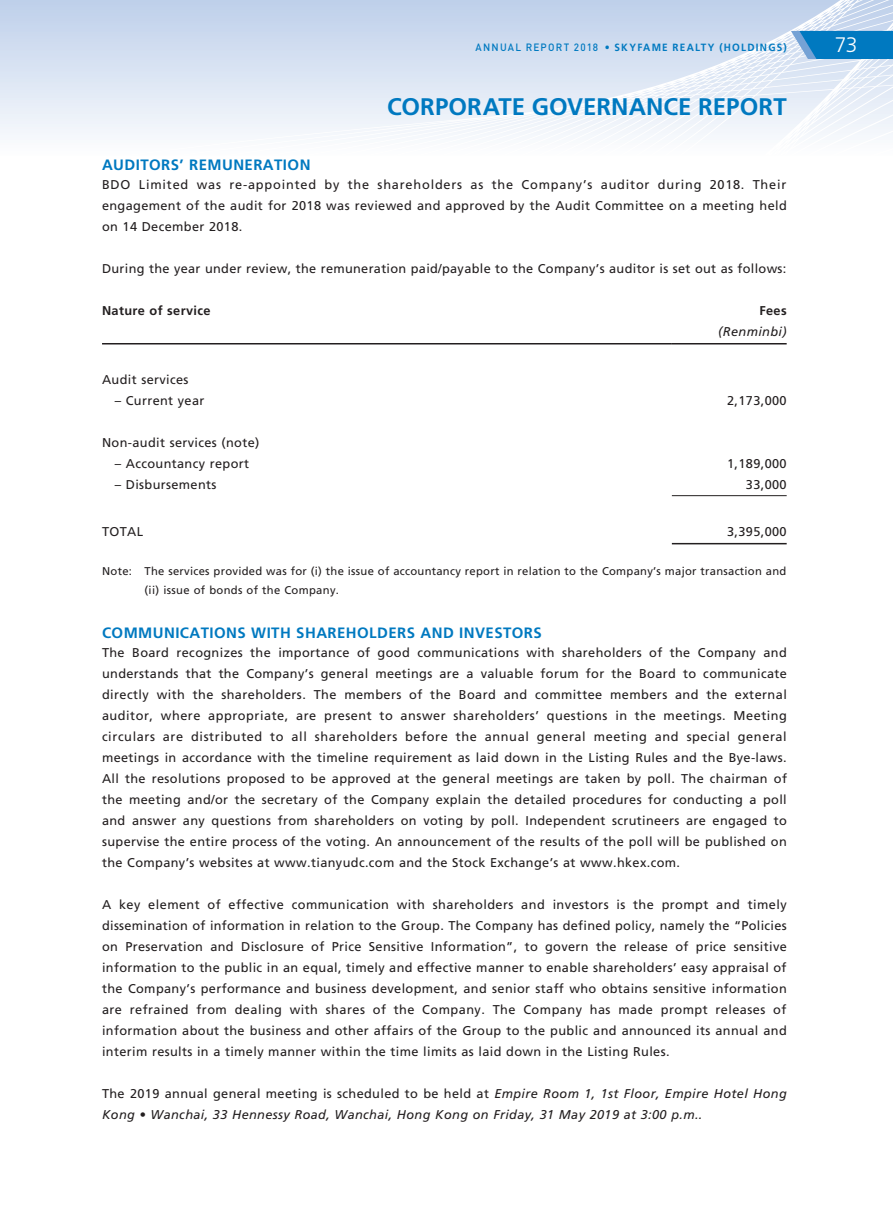
<style>
.page{position:relative;width:893px;height:1212px;background:#fff}
.page>*{position:absolute;margin:0;border:0;box-sizing:border-box;transform-origin:0 0}
.t1{font:700 24px "Frutiger LT Std";color:#0079c0}
.t2{font:300 21px "Frutiger LT Std";color:#fff}
.t3{font:700 15px "Frutiger LT Std";letter-spacing:.03em;color:#0079c0}
.t4{font:12.75px/21px "Frutiger LT Std";letter-spacing:.03em;color:#231f20;text-align:justify}
.t5{font:italic 12.75px/21px "Frutiger LT Std";letter-spacing:.03em;color:#231f20}
.t6{font:700 12.75px "Frutiger LT Std";letter-spacing:.03em;color:#231f20}
.t7{font:11.25px/19.5px "Frutiger LT Std";letter-spacing:.025em;color:#231f20}
.t8{font:700 10.5px "Frutiger LT Std";letter-spacing:.125em;color:#0079c0;scale:.95 1}
.s1{font-family:"DIN Pro";font-weight:500}
.s2{font-weight:300}
.s3{font-style:normal}
</style>
<div class="page">
<svg style="left:0;top:0;width:693px;height:135px;background:#d9e3f2"></svg>
<svg style="left:693px;top:0;width:200px;height:135px"></svg>
<hr style="left:102px;top:343px;width:570px;height:1px;background:#231f20">
<hr style="left:672px;top:343px;width:115px;height:1px;background:#231f20">
<hr style="left:672px;top:495px;width:115px;height:1px;background:#231f20">
<hr style="left:672px;top:543px;width:115px;height:1px;background:#231f20">
<p class="t8" style="left:476px;top:41px;width:329px"><span class="s1">ANNUAL REPORT 2018</span> <span class="s2">•</span> SKYFAME REALTY (HOLDINGS)</p>
<h2 class="t2" style="left:835px;top:33px;width:24px">73</h2>
<h1 class="t1" style="left:387px;top:92px;width:401px">CORPORATE GOVERNANCE REPORT</h1>
<p class="t3" style="left:102px;top:156px;width:210px">AUDITORS’ REMUNERATION</p>
<p class="t4" style="left:102px;top:174px;width:686px">BDO Limited was re-appointed by the shareholders as the Company’s auditor during 2018. Their engagement of the audit for 2018 was reviewed and approved by the Audit Committee on a meeting held on 14 December 2018.</p>
<p class="t4" style="left:102px;top:258px;width:686px">During the year under review, the remuneration paid/payable to the Company’s auditor is set out as follows:</p>
<p class="t6" style="left:102px;top:303px;width:110px">Nature of service</p>
<p class="t6" style="left:759px;top:303px;width:29px">Fees</p>
<p class="t5" style="left:718px;top:321px;width:70px">(Renminbi)</p>
<p class="t4" style="left:102px;top:369px;width:88px">Audit services</p>
<p class="t4" style="left:115px;top:390px;width:91px">– Current year</p>
<p class="t4" style="left:727px;top:390px;width:61px">2,173,000</p>
<p class="t4" style="left:102px;top:432px;width:159px">Non-audit services (note)</p>
<p class="t4" style="left:115px;top:453px;width:136px">– Accountancy report</p>
<p class="t4" style="left:727px;top:453px;width:61px">1,189,000</p>
<p class="t4" style="left:115px;top:474px;width:103px">– Disbursements</p>
<p class="t4" style="left:746px;top:474px;width:42px">33,000</p>
<p class="t4" style="left:102px;top:521px;width:43px">TOTAL</p>
<p class="t4" style="left:727px;top:521px;width:61px">3,395,000</p>
<p class="t7" style="left:145px;top:561px;width:643px;text-indent:-43px">Note: The services provided was for (i) the issue of accountancy report in relation to the Company’s major transaction and (ii) issue of bonds of the Company.</p>
<p class="t3" style="left:102px;top:624px;width:441px">COMMUNICATIONS WITH SHAREHOLDERS AND INVESTORS</p>
<p class="t4" style="left:102px;top:642px;width:686px">The Board recognizes the importance of good communications with shareholders of the Company and understands that the Company’s general meetings are a valuable forum for the Board to communicate directly with the shareholders. The members of the Board and committee members and the external auditor, where appropriate, are present to answer shareholders’ questions in the meetings. Meeting circulars are distributed to all shareholders before the annual general meeting and special general meetings in accordance with the timeline requirement as laid down in the Listing Rules and the Bye-laws.<br>All the resolutions proposed to be approved at the general meetings are taken by poll. The chairman of the meeting and/or the secretary of the Company explain the detailed procedures for conducting a poll and answer any questions from shareholders on voting by poll. Independent scrutineers are engaged to supervise the entire process of the voting. An announcement of the results of the poll will be published on the Company’s websites at www.tianyudc.com and the Stock Exchange’s at www.hkex.com.</p>
<p class="t4" style="left:102px;top:894px;width:686px">A key element of effective communication with shareholders and investors is the prompt and timely dissemination of information in relation to the Group. The Company has defined policy, namely the “Policies on Preservation and Disclosure of Price Sensitive Information”, to govern the release of price sensitive information to the public in an equal, timely and effective manner to enable shareholders’ easy appraisal of the Company’s performance and business development, and senior staff who obtains sensitive information are refrained from dealing with shares of the Company. The Company has made prompt releases of information about the business and other affairs of the Group to the public and announced its annual and interim results in a timely manner within the time limits as laid down in the Listing Rules.</p>
<p class="t5" style="left:102px;top:1083px;width:686px"><span class="s3">The 2019 annual general meeting is scheduled to be held at</span> Empire Room 1, 1st Floor, Empire Hotel Hong<br>Kong • Wanchai, 33 Hennessy Road, Wanchai, Hong Kong on Friday, 31 May 2019 at 3:00 p.m..</p>
</div>
